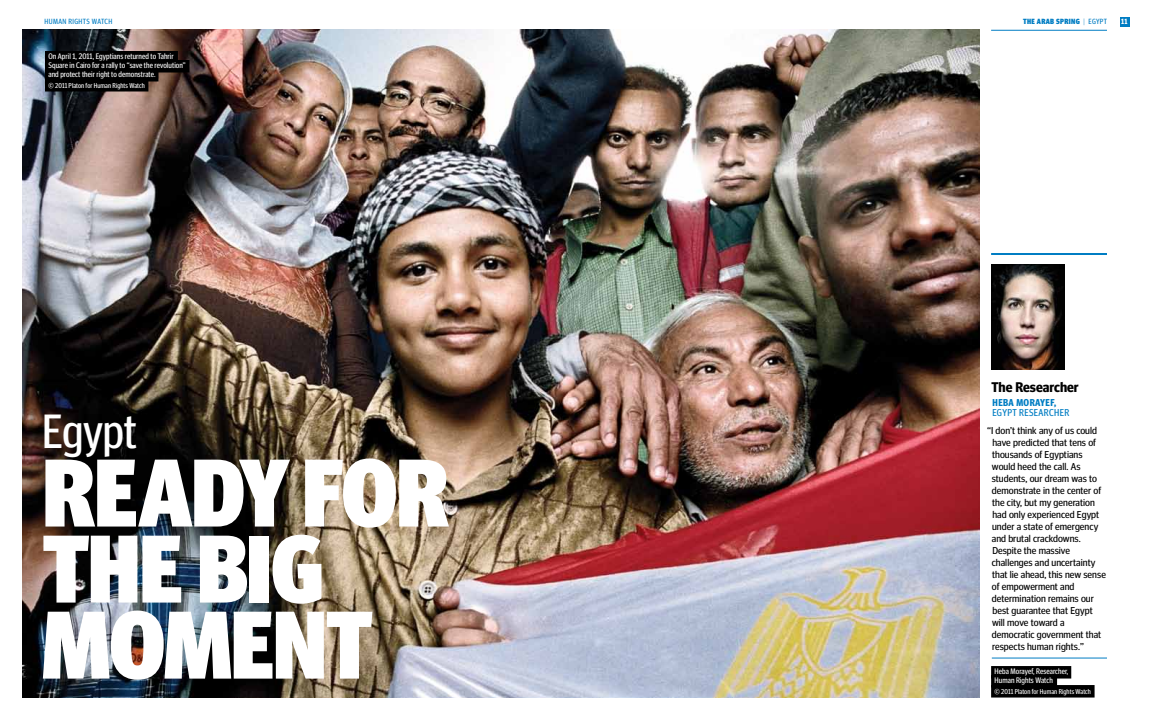
<style>
.page{position:relative;width:1152px;height:720px;background:#fff}
.page>*{position:absolute;margin:0;border:0;box-sizing:border-box;transform-origin:0 0}
.t1{font:900 96px/76px "Meta Head OT Con";letter-spacing:-.01em;color:#fff}
.t2{font:48px "Meta Head OT Con";color:#fff}
.t3{font:700 14px "Meta Head OT";color:#000}
.t4{font:10px/12px "Meta Head OT";letter-spacing:.005em;color:#000}
.t5{font:10px "Meta Head OT Con";letter-spacing:.04em;color:#007dc3}
.t6{font:700 10px "Meta Head OT Con";letter-spacing:.04em;color:#007dc3}
.t7{font:8px/9px "Meta Head OT Con";letter-spacing:.01em;color:#fff}
.t8{font:900 7.5px "Meta Head OT Con";letter-spacing:.05em;color:#007dc3}
.t9{font:7.5px "Meta Head OT Con";letter-spacing:.05em;color:#007dc3}
.t10{font:700 7.5px "Meta Head OT Con";color:#fff}
.t11{font:7px "Meta Head OT Con";letter-spacing:.01em;color:#fff}
.s1{font-weight:300}
.s2{font-weight:400}
</style>
<div class="page">
<img style="left:23px;top:30px;width:956px;height:667px">
<hr style="left:991px;top:253px;width:116px;height:2px;background:#007dc3">
<hr style="left:992px;top:658px;width:115px;height:1px;background:#007dc3">
<div style="left:45px;top:51px;width:133px;height:13px;background:#000"></div>
<div style="left:45px;top:60px;width:145px;height:13px;background:#000"></div>
<div style="left:45px;top:69px;width:114px;height:13px;background:#000"></div>
<div style="left:45px;top:79px;width:103px;height:13px;background:#000"></div>
<div style="left:991px;top:666px;width:80px;height:13px;background:#000"></div>
<div style="left:991px;top:675px;width:66px;height:13px;background:#000"></div>
<div style="left:991px;top:685px;width:104px;height:13px;background:#000"></div>
<img style="left:991px;top:264px;width:73px;height:105px">
<hr style="left:991px;top:30px;width:116px;height:1px;background:#007dc3">
<div style="left:1120px;top:17px;width:10px;height:10px;background:#007dc3"></div>
<p class="t9" style="left:45px;top:17px;width:69px">HUMAN RIGHTS WATCH</p>
<p class="t7" style="left:48px;top:52px;width:139px;text-indent:-3px">On April 1, 2011, Egyptians returned to Tahrir<br>Square in Cairo for a rally to “save the revolution” and protect their right to demonstrate.</p>
<p class="t11" style="left:48px;top:81px;width:98px">© 2011 Platon for Human Rights Watch</p>
<h2 class="t2" style="left:42px;top:403px;width:96px">Egypt</h2>
<h1 class="t1" style="left:42px;top:453px;width:407px">READY FOR<br>THE BIG<br>MOMENT</h1>
<p class="t8" style="left:1023px;top:17px;width:84px">THE ARAB SPRING <span class="s1">|</span> <span class="s2">EGYPT</span></p>
<p class="t10" style="left:1121px;top:17px;width:8px">11</p>
<h3 class="t3" style="left:992px;top:379px;width:89px">The Researcher</h3>
<p class="t6" style="left:993px;top:396px;width:65px">HEBA MORAYEF,</p>
<p class="t5" style="left:992px;top:407px;width:76px">egypt researcher</p>
<p class="t4" style="left:992px;top:424px;width:116px;text-indent:-5px">“I don’t think any of us could have predicted that tens of thousands of Egyptians would heed the call. As students, our dream was to demonstrate in the center of the city, but my generation had only experienced Egypt under a state of emergency and brutal crackdowns.<br>Despite the massive challenges and uncertainty that lie ahead, this new sense of empowerment and determination remains our best guarantee that Egypt will move toward a democratic government that respects human rights.”</p>
<p class="t7" style="left:995px;top:667px;width:75px">Heba Morayef, Researcher,<br>Human Rights Watch</p>
<p class="t11" style="left:995px;top:687px;width:98px">© 2011 Platon for Human Rights Watch</p>
</div>
